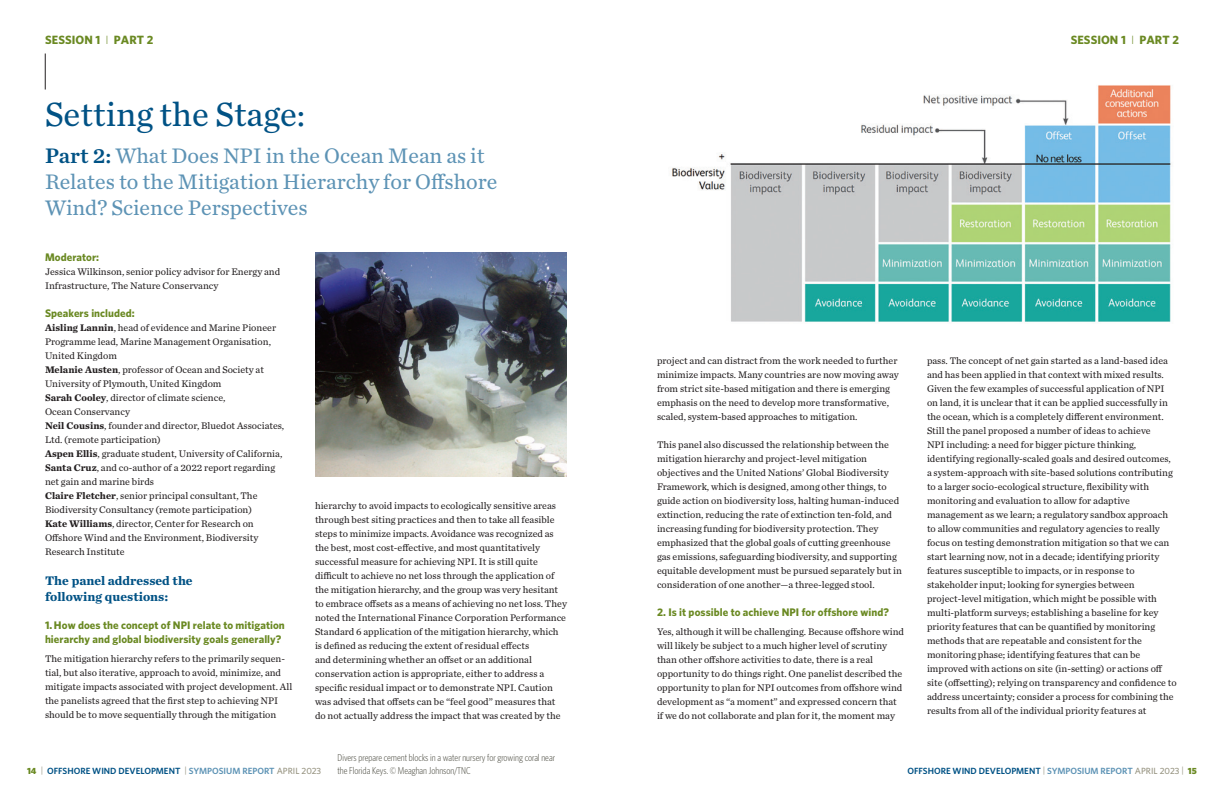
<style>
.page{position:relative;width:1224px;height:792px;background:#fff}
.page>*{position:absolute;margin:0;border:0;box-sizing:border-box;transform-origin:0 0}
.t1{font:35px "Chronicle Text G2";color:#005285}
.t2{font:22px/26px "Chronicle Text G2";color:#5d93b5}
.t3{font:700 13px/16px "Chronicle Text G2";color:#005285}
.t4{font:700 12px "Whitney";letter-spacing:.005em;color:#6a8922}
.t5{font:700 11px/14px "Whitney";letter-spacing:.005em;color:#6a8922}
.t6{font:10px/14px "Chronicle Text G2";color:#231f20}
.t7{font:300 10px/13px "Whitney Condensed";color:#4b4b40}
.t8{font:600 9px "Whitney";color:#005285}
.s1{font-weight:300}
.s2{font-family:"Chronicle Text G2 Semi";color:#005285}
.s3{font-weight:700}
.s4{font-weight:900;color:#6a8922}
.s5{font-weight:400;color:#979481}
.s6{color:#5d93b5}
.s7{font-weight:500;color:#979481}
</style>
<div class="page">
<hr style="left:45px;top:54px;width:1px;height:36px;background:#231f20">
<img style="left:315px;top:252px;width:252px;height:225px">
<img style="left:672px;top:85px;width:499px;height:237px">
<p class="t4" style="left:45px;top:31px;width:110px">SESSION 1 <span class="s1">I</span> PART 2</p>
<h1 class="t1" style="left:45px;top:88px;width:262px">Setting the Stage:</h1>
<h2 class="t2" style="left:45px;top:141px;width:454px"><span class="s2">Part 2:</span> What Does NPI in the Ocean Mean as it<br>Relates to the Mitigation Hierarchy for Offshore<br>Wind? Science Perspectives</h2>
<p class="t5" style="left:45px;top:250px;width:56px">Moderator:</p>
<p class="t6" style="left:45px;top:264px;width:237px">Jessica Wilkinson, senior policy advisor for Energy and<br>Infrastructure, The Nature Conservancy</p>
<p class="t5" style="left:45px;top:306px;width:91px">Speakers included:</p>
<p class="t6" style="left:45px;top:320px;width:241px"><span class="s3">Aisling Lannin</span>, head of evidence and Marine Pioneer Programme lead, Marine Management Organisation, United Kingdom<br><span class="s3">Melanie Austen</span>, professor of Ocean and Society at University of Plymouth, United Kingdom<br><span class="s3">Sarah Cooley</span>, director of climate science,<br>Ocean Conservancy<br><span class="s3">Neil Cousins</span>, founder and director, Bluedot Associates, Ltd. (remote participation)<br><span class="s3">Aspen Ellis</span>, graduate student, University of California, <span class="s3">Santa Cruz</span>, and co-author of a 2022 report regarding net gain and marine birds<br><span class="s3">Claire Fletcher</span>, senior principal consultant, The Biodiversity Consultancy (remote participation)<br><span class="s3">Kate Williams</span>, director, Center for Research on Offshore Wind and the Environment, Biodiversity Research Institute</p>
<h3 class="t3" style="left:45px;top:572px;width:149px">The panel addressed the following questions:</h3>
<p class="t5" style="left:45px;top:618px;width:241px">1. How does the concept of NPI relate to mitigation hierarchy and global biodiversity goals generally?</p>
<p class="t6" style="left:45px;top:651px;width:249px">The mitigation hierarchy refers to the primarily sequen&shy;tial, but also iterative, approach to avoid, minimize, and mitigate impacts associated with project development. All the panelists agreed that the first step to achieving NPI should be to move sequentially through the mitigation</p>
<p class="t6" style="left:315px;top:498px;width:253px">hierarchy to avoid impacts to ecologically sensitive areas through best siting practices and then to take all feasible steps to minimize impacts. Avoidance was recognized as the best, most cost-effective, and most quantitatively successful measure for achieving NPI. It is still quite difficult to achieve no net loss through the application of the mitigation hierarchy, and the group was very hesitant to embrace offsets as a means of achieving no net loss. They noted the International Finance Corporation Performance Standard 6 application of the mitigation hierarchy, which is defined as reducing the extent of residual effects<br>and determining whether an offset or an additional conservation action is appropriate, either to address a specific residual impact or to demonstrate NPI. Caution was advised that offsets can be “feel good” measures that do not actually address the impact that was created by the</p>
<p class="t4" style="left:1071px;top:31px;width:110px">SESSION 1 <span class="s1">I</span> PART 2</p>
<p class="t6" style="left:657px;top:353px;width:243px">project and can distract from the work needed to further minimize impacts. Many countries are now moving away from strict site-based mitigation and there is emerging emphasis on the need to develop more transformative, scaled, system-based approaches to mitigation.</p>
<p class="t6" style="left:657px;top:437px;width:246px">This panel also discussed the relationship between the mitigation hierarchy and project-level mitigation objectives and the United Nations’ Global Biodiversity Framework, which is designed, among other things, to guide action on biodiversity loss, halting human-induced extinction, reducing the rate of extinction ten-fold, and increasing funding for biodiversity protection. They emphasized that the global goals of cutting greenhouse gas emissions, safeguarding biodiversity, and supporting equitable development must be pursued separately but in consideration of one another—a three-legged stool.</p>
<p class="t5" style="left:657px;top:605px;width:234px">2. Is it possible to achieve NPI for offshore wind?</p>
<p class="t6" style="left:657px;top:624px;width:248px">Yes, although it will be challenging. Because offshore wind will likely be subject to a much higher level of scrutiny than other offshore activities to date, there is a real opportunity to do things right. One panelist described the opportunity to plan for NPI outcomes from offshore wind development as “a moment” and expressed concern that if we do not collaborate and plan for it, the moment may</p>
<p class="t6" style="left:927px;top:353px;width:251px">pass. The concept of net gain started as a land-based idea and has been applied in that context with mixed results.<br>Given the few examples of successful application of NPI on land, it is unclear that it can be applied successfully in the ocean, which is a completely different environment.<br>Still the panel proposed a number of ideas to achieve<br>NPI including: a need for bigger picture thinking, identifying regionally-scaled goals and desired outcomes, a system-approach with site-based solutions contributing to a larger socio-ecological structure, flexibility with monitoring and evaluation to allow for adaptive management as we learn; a regulatory sandbox approach to allow communities and regulatory agencies to really focus on testing demonstration mitigation so that we can start learning now, not in a decade; identifying priority features susceptible to impacts, or in response to stakeholder input; looking for synergies between project-level mitigation, which might be possible with multi-platform surveys; establishing a baseline for key priority features that can be quantified by monitoring methods that are repeatable and consistent for the monitoring phase; identifying features that can be improved with actions on site (in-setting) or actions off site (offsetting); relying on transparency and confidence to address uncertainty; consider a process for combining the results from all of the individual priority features at</p>
<p class="t7" style="left:338px;top:751px;width:219px">Divers prepare cement blocks in a water nursery for growing coral near the Florida Keys. © Meaghan Johnson/TNC</p>
<p class="t8" style="left:27px;top:765px;width:296px"><span class="s4">14</span> <span class="s5">|</span> OFFSHORE WIND DEVELOPMENT <span class="s5">|</span> <span class="s6">SYMPOSIUM REPORT</span> <span class="s7">APRIL 2023</span></p>
<p class="t8" style="left:907px;top:765px;width:291px">OFFSHORE WIND DEVELOPMENT <span class="s5">|</span> <span class="s6">SYMPOSIUM REPORT</span> <span class="s7">APRIL 2023</span> <span class="s5">|</span> <span class="s4">15</span></p>
</div>
